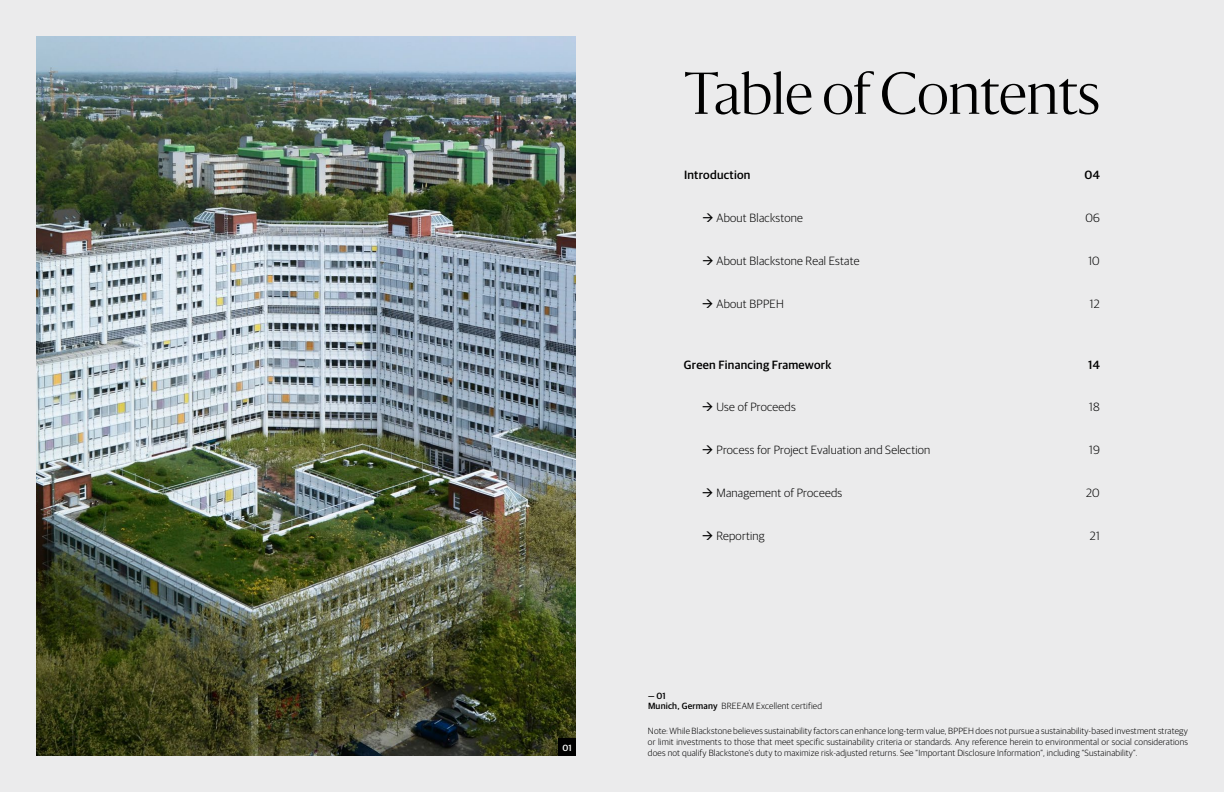
<style>
.page{position:relative;width:1224px;height:792px;background:#ebebec}
.page>*{position:absolute;margin:0;border:0;box-sizing:border-box;transform-origin:0 0}
.t1{font:300 55px "Sanomat";color:#000}
.t2{font:300 12px "Guardian Sans";letter-spacing:.02em;color:#000}
.t3{font:500 12px "Guardian Sans";letter-spacing:.02em;color:#000}
.t4{font:300 9px/10.8px "Guardian Sans";letter-spacing:.02em;color:#000;text-align:justify}
.t5{font:500 9px "Guardian Sans";color:#fff}
.s1{font-weight:500}
</style>
<div class="page">
<img style="left:36px;top:36px;width:540px;height:720px">
<div style="left:558px;top:738px;width:18px;height:18px;background:#000"></div>
<p class="t5" style="left:562px;top:741px;width:11px">01</p>
<h1 class="t1" style="left:684px;top:55px;width:417px">Table of Contents</h1>
<h2 class="t3" style="left:684px;top:166px;width:68px">Introduction</h2>
<h2 class="t3" style="left:1084px;top:166px;width:17px">04</h2>
<h2 class="t2" style="left:702px;top:210px;width:102px">→ About Blackstone</h2>
<h2 class="t2" style="left:1085px;top:210px;width:16px">06</h2>
<h2 class="t2" style="left:702px;top:252px;width:159px">→ About Blackstone Real Estate</h2>
<h2 class="t2" style="left:1088px;top:252px;width:13px">10</h2>
<h2 class="t2" style="left:702px;top:295px;width:83px">→ About BPPEH</h2>
<h2 class="t2" style="left:1090px;top:295px;width:11px">12</h2>
<h2 class="t3" style="left:684px;top:356px;width:149px">Green Financing Framework</h2>
<h2 class="t3" style="left:1088px;top:356px;width:13px">14</h2>
<h2 class="t2" style="left:702px;top:399px;width:95px">→ Use of Proceeds</h2>
<h2 class="t2" style="left:1089px;top:399px;width:12px">18</h2>
<h2 class="t2" style="left:702px;top:442px;width:230px">→ Process for Project Evaluation and Selection</h2>
<h2 class="t2" style="left:1089px;top:442px;width:12px">19</h2>
<h2 class="t2" style="left:702px;top:485px;width:142px">→ Management of Proceeds</h2>
<h2 class="t2" style="left:1086px;top:485px;width:15px">20</h2>
<h2 class="t2" style="left:702px;top:528px;width:64px">→ Reporting</h2>
<h2 class="t2" style="left:1090px;top:528px;width:11px">21</h2>
<p class="t4" style="left:648px;top:690px;width:176px"><span class="s1">— 01<br>Munich, Germany</span> BREEAM Excellent certified</p>
<p class="t4" style="left:648px;top:725px;width:542px">Note: While Blackstone believes sustainability factors can enhance long-term value, BPPEH does not pursue a sustainability-based investment strategy or limit investments to those that meet specific sustainability criteria or standards. Any reference herein to environmental or social considerations does not qualify Blackstone’s duty to maximize risk-adjusted returns. See “Important Disclosure Information”, including “Sustainability”.</p>
</div>
